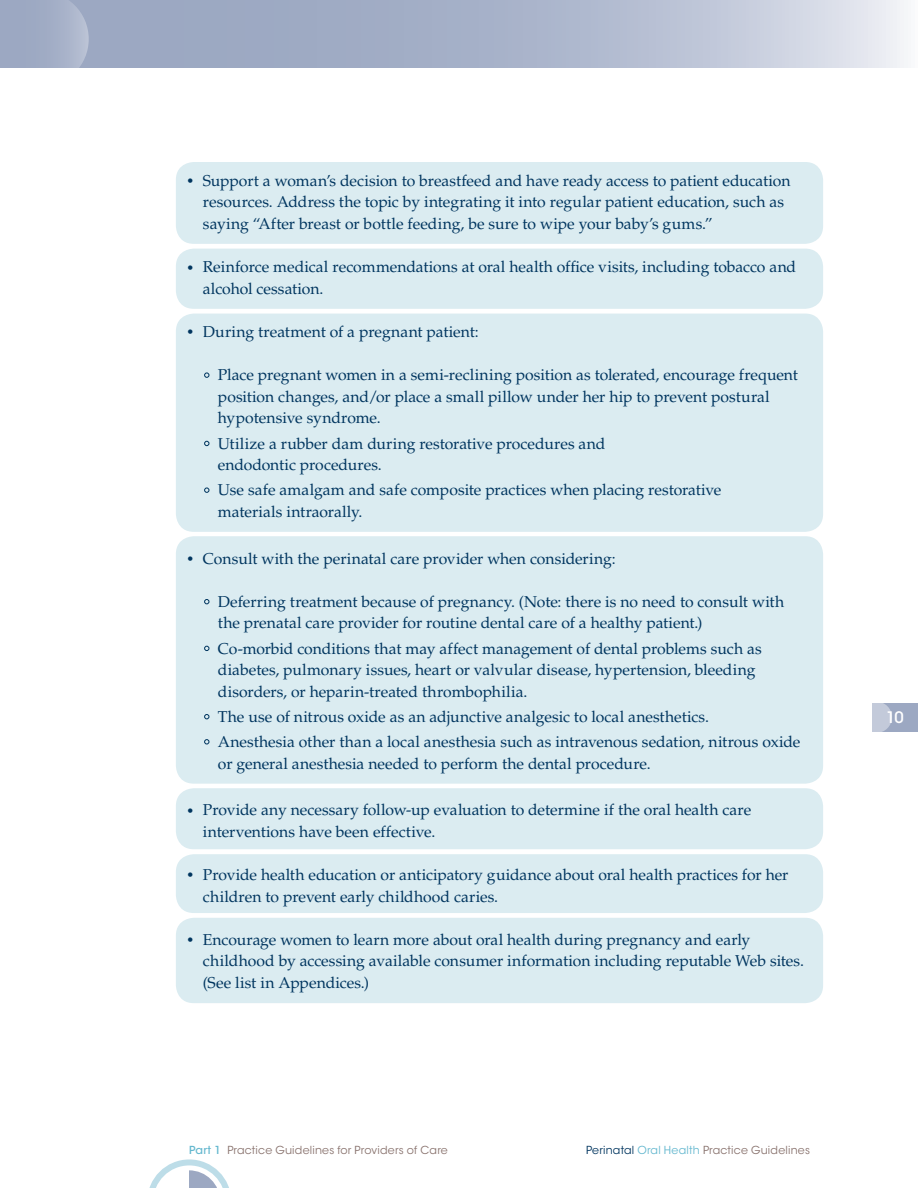
<style>
.page{position:relative;width:918px;height:1188px;background:#fff}
.page>*{position:absolute;margin:0;border:0;box-sizing:border-box;transform-origin:0 0}
.t1{font:15.75px/21.6px "Palatino LT Std";letter-spacing:-.005em;color:#00355f}
.t2{font:500 15.75px "ITC Avant Garde Std";color:#fff}
.t3{font:10.95px "ITC Avant Garde Std";letter-spacing:.02em;color:#89736e}
.s1{font-size:12.75px}
.s2{font-weight:500;color:#65b8cf}
.s3{color:#00355f}
.s4{color:#65b8cf}
</style>
<div class="page">
<div style="left:872px;top:703px;width:46px;height:28px;background:#9ca8c2"></div>
<svg style="left:872px;top:703px;width:20px;height:28px"></svg>
<svg style="left:89px;top:0;width:819px;height:68px;background:#b0bacf"></svg>
<svg style="left:0;top:0;width:89px;height:68px;background:#a2adc5"></svg>
<div style="left:176px;top:788px;width:647px;height:61px;background:#dbecf1;border-radius:18px"></div>
<div style="left:176px;top:854px;width:647px;height:59px;background:#dbecf1;border-radius:18px"></div>
<div style="left:176px;top:918px;width:647px;height:85px;background:#dbecf1;border-radius:18px"></div>
<div style="left:176px;top:162px;width:647px;height:82px;background:#dbecf1;border-radius:18px"></div>
<div style="left:176px;top:249px;width:647px;height:60px;background:#dbecf1;border-radius:18px"></div>
<div style="left:176px;top:314px;width:647px;height:218px;background:#dbecf1;border-radius:18px"></div>
<div style="left:176px;top:536px;width:647px;height:248px;background:#dbecf1;border-radius:18px"></div>
<svg style="left:204px;top:372px;width:5px;height:6px"></svg>
<svg style="left:204px;top:441px;width:5px;height:5px"></svg>
<svg style="left:204px;top:487px;width:5px;height:6px"></svg>
<svg style="left:204px;top:599px;width:5px;height:5px"></svg>
<svg style="left:204px;top:646px;width:5px;height:5px"></svg>
<svg style="left:204px;top:714px;width:5px;height:5px"></svg>
<svg style="left:204px;top:739px;width:5px;height:5px"></svg>
<svg style="left:149px;top:1159px;width:80px;height:29px"></svg>
<p class="t1" style="left:203px;top:170px;width:589px;text-indent:-17px"><span class="s1">•</span> Support a woman’s decision to breastfeed and have ready access to patient education resources. Address the topic by integrating it into regular patient education, such as saying “After breast or bottle feeding, be sure to wipe your baby’s gums.”</p>
<p class="t1" style="left:203px;top:256px;width:595px;text-indent:-17px"><span class="s1">•</span> Reinforce medical recommendations at oral health office visits, including tobacco and alcohol cessation.</p>
<p class="t1" style="left:186px;top:321px;width:294px"><span class="s1">•</span> During treatment of a pregnant patient:</p>
<p class="t1" style="left:218px;top:364px;width:582px">Place pregnant women in a semi-reclining position as tolerated, encourage frequent position changes, and/or place a small pillow under her hip to prevent postural hypotensive syndrome.</p>
<p class="t1" style="left:218px;top:433px;width:389px">Utilize a rubber dam during restorative procedures and endodontic procedures.</p>
<p class="t1" style="left:218px;top:479px;width:505px">Use safe amalgam and safe composite practices when placing restorative materials intraorally.</p>
<p class="t1" style="left:186px;top:548px;width:431px"><span class="s1">•</span> Consult with the perinatal care provider when considering:</p>
<p class="t1" style="left:218px;top:591px;width:568px">Deferring treatment because of pregnancy. (Note: there is no need to consult with the prenatal care provider for routine dental care of a healthy patient.)</p>
<p class="t1" style="left:218px;top:638px;width:545px">Co-morbid conditions that may affect management of dental problems such as diabetes, pulmonary issues, heart or valvular disease, hypertension, bleeding disorders, or heparin-treated thrombophilia.</p>
<p class="t1" style="left:218px;top:704px;width:584px;line-height:25px">The use of nitrous oxide as an adjunctive analgesic to local anesthetics.<br>Anesthesia other than a local anesthesia such as intravenous sedation, nitrous oxide</p>
<p class="t1" style="left:218px;top:753px;width:434px">or general anesthesia needed to perform the dental procedure.</p>
<p class="t1" style="left:203px;top:799px;width:550px;text-indent:-17px"><span class="s1">•</span> Provide any necessary follow-up evaluation to determine if the oral health care interventions have been effective.</p>
<p class="t1" style="left:203px;top:864px;width:587px;text-indent:-17px"><span class="s1">•</span> Provide health education or anticipatory guidance about oral health practices for her children to prevent early childhood caries.</p>
<p class="t1" style="left:203px;top:929px;width:603px;text-indent:-17px"><span class="s1">•</span> Encourage women to learn more about oral health during pregnancy and early childhood by accessing available consumer information including reputable Web sites. (See list in Appendices.)</p>
<p class="t3" style="left:189px;top:1143px;width:260px"><span class="s2">Part 1</span> Practice Guidelines for Providers of Care</p>
<p class="t3" style="left:586px;top:1143px;width:225px"><span class="s3">Perinatal</span> <span class="s4">Oral Health</span> Practice Guidelines</p>
<p class="t2" style="left:886px;top:707px;width:19px">10</p>
</div>
